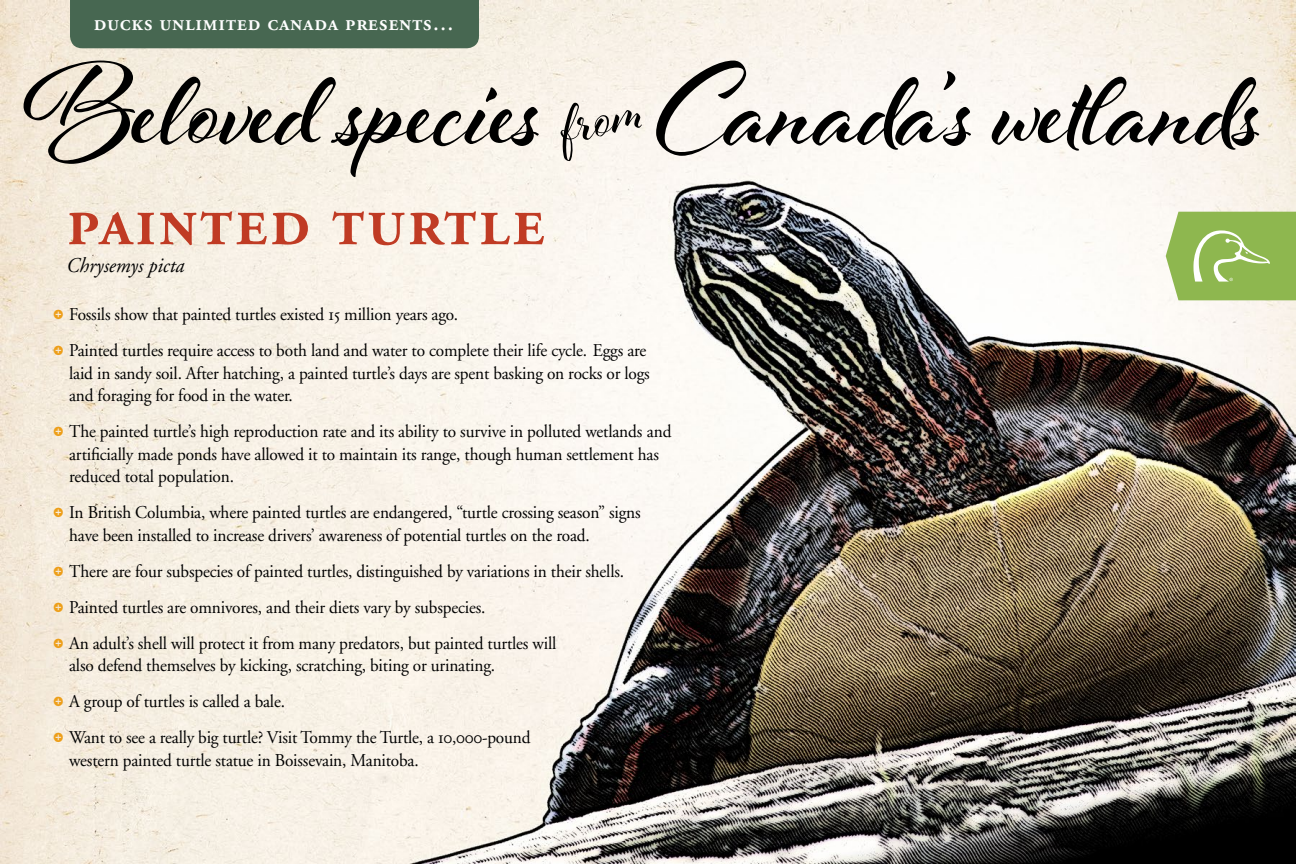
<style>
.page{position:relative;width:1296px;height:864px;background:#fff}
.page>*{position:absolute;margin:0;border:0;box-sizing:border-box;transform-origin:0 0}
.t1{font:700 126px "Al Fresco";letter-spacing:-.005em;color:#000;scale:.96 1}
.t2{font:72px "Adobe Garamond Semibold SC";letter-spacing:.03em;color:#c03b24;scale:.96 1}
.t3{font:72px "Al Fresco";color:#000;scale:.96 1}
.t4{font:22.5px "Adobe Garamond Semibold SC";letter-spacing:.03em;color:#fff;scale:.96 1}
.t5{font:italic 21px "Adobe Garamond";color:#000;scale:.96 1}
.t6{font:18px/36px "Adobe Garamond";letter-spacing:-.01em;color:#000;scale:.96 1}
.s1{font-family:"Entypo";font-size:22.5px;color:#ed9e18}
.s2{font-family:"Adobe Garamond Regular SC"}
</style>
<div class="page">
<img style="left:0;top:0;width:1296px;height:864px">
<div style="left:70px;top:0;width:409px;height:48px;background:#476751"></div>
<svg style="left:1166px;top:212px;width:130px;height:88px;background:#9bbf62"></svg>
<p class="t4" style="left:94px;top:11px;width:377px">ducks unlimited canada presents…</p>
<h1 class="t1" style="left:24px;top:25px;width:542px">Beloved species</h1>
<h2 class="t3" style="left:549px;top:80px;width:87px;rotate:-15deg">from</h2>
<h1 class="t1" style="left:657px;top:25px;width:633px">Canada’s wetlands</h1>
<h2 class="t2" style="left:66px;top:182px;width:500px">painted turtle</h2>
<p class="t5" style="left:66px;top:254px;width:124px">Chrysemys picta</p>
<p class="t6" style="left:53px;top:297px;width:620px"><span class="s1">Z</span> Fossils show that painted turtles existed <span class="s2">15</span> million years ago.<br><span class="s1">Z</span> Painted turtles require access to both land and water to complete their life cycle. Eggs are</p>
<p class="t6" style="left:69px;top:362px;width:606px;line-height:22.5px">laid in sandy soil. After hatching, a painted turtle’s days are spent basking on rocks or logs and foraging for food in the water.</p>
<p class="t6" style="left:69px;top:421px;width:629px;line-height:22.5px;text-indent:-16px"><span class="s1">Z</span> The painted turtle’s high reproduction rate and its ability to survive in polluted wetlands and artificially made ponds have allowed it to maintain its range, though human settlement has reduced total population.</p>
<p class="t6" style="left:69px;top:502px;width:597px;line-height:22.5px;text-indent:-16px"><span class="s1">Z</span> In British Columbia, where painted turtles are endangered, “turtle crossing season” signs have been installed to increase drivers’ awareness of potential turtles on the road.</p>
<p class="t6" style="left:53px;top:553px;width:597px"><span class="s1">Z</span> There are four subspecies of painted turtles, distinguished by variations in their shells.<br><span class="s1">Z</span> Painted turtles are omnivores, and their diets vary by subspecies.<br><span class="s1">Z</span> An adult’s shell will protect it from many predators, but painted turtles will</p>
<p class="t6" style="left:53px;top:648px;width:499px;text-indent:16px">also defend themselves by kicking, scratching, biting or urinating.<br><span class="s1">Z</span> A group of turtles is called a bale.<br><span class="s1">Z</span> Want to see a really big turtle? Visit Tommy the Turtle, a <span class="s2">10,000</span>-pound</p>
<p class="t6" style="left:69px;top:742px;width:366px">western painted turtle statue in Boissevain, Manitoba.</p>
</div>
